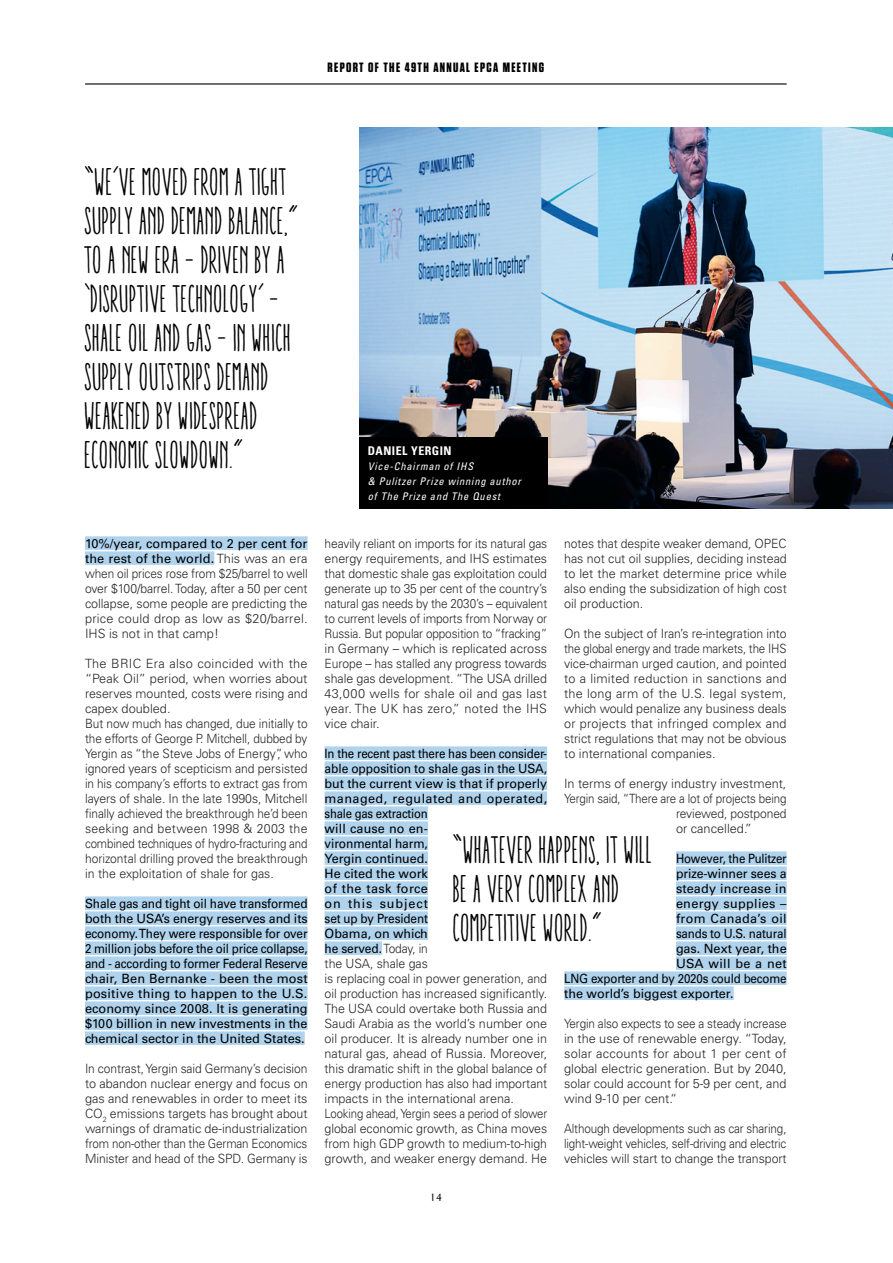
<style>
.page{position:relative;width:893px;height:1263px;background:#fff}
.page>*{position:absolute;margin:0;border:0;box-sizing:border-box;transform-origin:0 0}
.QUOTE{font:ultra-condensed 39px/39px "Aracne";letter-spacing:.01em;color:#000}
.t1{font:700 13.5px "Tungsten";letter-spacing:.1em;color:#000}
.BODY{font:300 12.75px/15px "Univers LT Std";color:#272728;text-align:justify;scale:.94 1}
.BODY-2{font:300 12.75px/15px "Univers LT Std";color:#272728;text-align:justify;scale:.95 1}
.BODY-3{font:300 12.75px/15px "Univers LT Std";color:#272728;text-align:justify;scale:.93 1}
.BODY-4{font:300 12.75px/15px "Univers LT Std";color:#272728;text-align:justify}
.BODY-5{font:12.75px/15px "Univers LT Std";color:#000;text-align:justify;scale:.93 1}
.BODY-6{font:300 12.75px/15px "Univers LT Std";color:#272728;text-align:justify;scale:.92 1}
.BODY-7{font:300 12.75px/15px "Univers LT Std";color:#272728;text-align:justify;scale:.96 1}
.BODY-8{font:300 12.75px/15px "Univers LT Std";color:#272728;text-align:justify;scale:.9 1}
.BODY-9{font:12.75px "Univers LT Std";color:#000}
.BODY-10{font:12.75px "Univers LT Std";color:#000;scale:.91 1}
.BODY-11{font:12.75px "Univers LT Std";letter-spacing:.025em;color:#000}
.BODY-12{font:300 12.75px "Univers LT Std";color:#272728;scale:.91 1}
.BODY-13{font:12.75px "Univers LT Std";color:#000;scale:.9 1}
.BODY-14{font:12.75px "Univers LT Std";color:#000;scale:.96 1}
.INTERTITLE_copy{font:700 condensed 12px "Univers LT Std";letter-spacing:.04em;color:#fff}
.adress_company{font:italic condensed 10.5px/15px "Univers LT Std";letter-spacing:.075em;color:#fff}
.t2{font:10.5px "Cheltenham BT";color:#000}
.s1{font-weight:400;color:#000}
</style>
<div class="page">
<hr style="left:85px;top:83px;width:702px;height:2px;background:#000">
<div style="left:85px;top:536px;width:223px;height:14px;background:#afd2ed"></div>
<div style="left:85px;top:551px;width:129px;height:14px;background:#afd2ed"></div>
<div style="left:85px;top:896px;width:223px;height:14px;background:#afd2ed"></div>
<div style="left:85px;top:911px;width:223px;height:14px;background:#afd2ed"></div>
<div style="left:85px;top:926px;width:223px;height:14px;background:#afd2ed"></div>
<div style="left:85px;top:941px;width:223px;height:14px;background:#afd2ed"></div>
<div style="left:85px;top:956px;width:223px;height:14px;background:#afd2ed"></div>
<div style="left:85px;top:971px;width:223px;height:14px;background:#afd2ed"></div>
<div style="left:85px;top:986px;width:223px;height:14px;background:#afd2ed"></div>
<div style="left:85px;top:1001px;width:223px;height:14px;background:#afd2ed"></div>
<div style="left:85px;top:1016px;width:223px;height:14px;background:#afd2ed"></div>
<div style="left:85px;top:1031px;width:220px;height:14px;background:#afd2ed"></div>
<div style="left:325px;top:746px;width:222px;height:14px;background:#afd2ed"></div>
<div style="left:325px;top:761px;width:222px;height:14px;background:#afd2ed"></div>
<div style="left:325px;top:776px;width:222px;height:14px;background:#afd2ed"></div>
<div style="left:325px;top:791px;width:222px;height:14px;background:#afd2ed"></div>
<div style="left:325px;top:806px;width:103px;height:14px;background:#afd2ed"></div>
<div style="left:325px;top:821px;width:103px;height:14px;background:#afd2ed"></div>
<div style="left:325px;top:836px;width:103px;height:14px;background:#afd2ed"></div>
<div style="left:325px;top:851px;width:103px;height:14px;background:#afd2ed"></div>
<div style="left:325px;top:866px;width:103px;height:14px;background:#afd2ed"></div>
<div style="left:325px;top:881px;width:103px;height:14px;background:#afd2ed"></div>
<div style="left:325px;top:896px;width:103px;height:14px;background:#afd2ed"></div>
<div style="left:325px;top:911px;width:103px;height:14px;background:#afd2ed"></div>
<div style="left:325px;top:926px;width:103px;height:14px;background:#afd2ed"></div>
<div style="left:325px;top:941px;width:57px;height:14px;background:#afd2ed"></div>
<div style="left:676px;top:851px;width:111px;height:14px;background:#afd2ed"></div>
<div style="left:676px;top:866px;width:111px;height:14px;background:#afd2ed"></div>
<div style="left:676px;top:881px;width:111px;height:14px;background:#afd2ed"></div>
<div style="left:676px;top:896px;width:111px;height:14px;background:#afd2ed"></div>
<div style="left:676px;top:911px;width:111px;height:14px;background:#afd2ed"></div>
<div style="left:676px;top:926px;width:111px;height:14px;background:#afd2ed"></div>
<div style="left:676px;top:941px;width:111px;height:14px;background:#afd2ed"></div>
<div style="left:676px;top:956px;width:111px;height:14px;background:#afd2ed"></div>
<div style="left:564px;top:971px;width:223px;height:14px;background:#afd2ed"></div>
<div style="left:564px;top:986px;width:170px;height:14px;background:#afd2ed"></div>
<img style="left:359px;top:128px;width:534px;height:380px">
<div style="left:359px;top:437px;width:189px;height:71px;background:#000"></div>
<p class="t1" style="left:328px;top:61px;width:218px">REPORT OF THE 49TH ANNUAL EPCA MEETING</p>
<p class="QUOTE" style="left:85px;top:163px;width:216px">“WE’VE MOVED FROM A TIGHT<br>SUPPLY AND DEMAND BALANCE,”<br>TO A NEW ERA – DRIVEN BY A ‘DISRUPTIVE TECHNOLOGY’ –<br>SHALE OIL AND GAS – IN WHICH<br>SUPPLY OUTSTRIPS DEMAND<br>WEAKENED BY WIDESPREAD<br>ECONOMIC SLOWDOWN.”</p>
<p class="BODY-4" style="left:85px;top:536px;width:224px"><span class="s1">10%/year, compared to 2 per cent for the rest of the world.</span> This was an era when oil prices rose from $25/barrel to well over $100/barrel. Today, after a 50 per cent collapse, some people are predicting the price could drop as low as $20/barrel.<br>IHS is not in that camp!</p>
<p class="BODY-4" style="left:85px;top:656px;width:224px">The BRIC Era also coincided with the “Peak Oil” period, when worries about reserves mounted, costs were rising and capex doubled.</p>
<p class="BODY-3" style="left:85px;top:716px;width:241px">But now much has changed, due initially to the efforts of George P. Mitchell, dubbed by Yergin as “the Steve Jobs of Energy”, who ignored years of scepticism and persisted in his company’s efforts to extract gas from layers of shale. In the late 1990s, Mitchell finally achieved the breakthrough he’d been seeking and between 1998 &amp; 2003 the combined techniques of hydro-fracturing and horizontal drilling proved the breakthrough in the exploitation of shale for gas.</p>
<p class="BODY-5" style="left:85px;top:896px;width:241px">Shale gas and tight oil have transformed both the USA’s energy reserves and its economy. They were responsible for over 2 million jobs before the oil price collapse, and - according to former Federal Reserve chair, Ben Bernanke - been the most positive thing to happen to the U.S. economy since 2008. It is generating $100 billion in new investments in the chemical sector in the United States.</p>
<p class="BODY-2" style="left:85px;top:1061px;width:236px">In contrast, Yergin said Germany’s decision to abandon nuclear energy and focus on gas and renewables in order to meet its CO<sub>2</sub> emissions targets has brought about warnings of dramatic de-industrialization from non-other than the German Economics Minister and head of the SPD. Germany is</p>
<p class="INTERTITLE_copy" style="left:368px;top:443px;width:85px">DANIEL YERGIN</p>
<p class="adress_company" style="left:368px;top:458px;width:155px">Vice-Chairman of IHS<br>&amp; Pulitzer Prize winning author of The Prize and The Quest</p>
<p class="BODY-2" style="left:564px;top:536px;width:236px">notes that despite weaker demand, OPEC has not cut oil supplies, deciding instead to let the market determine price while also ending the subsidization of high cost oil production.</p>
<p class="BODY-7" style="left:564px;top:626px;width:233px">On the subject of Iran’s re-integration into the global energy and trade markets, the IHS vice-chairman urged caution, and pointed to a limited reduction in sanctions and the long arm of the U.S. legal system, which would penalize any business deals or projects that infringed complex and strict regulations that may not be obvious to international companies.</p>
<p class="BODY-4" style="left:564px;top:776px;width:224px">In terms of energy industry investment,</p>
<p class="BODY-12" style="left:564px;top:790px;width:246px">Yergin said, “There are a lot of projects being</p>
<p class="BODY-2" style="left:676px;top:806px;width:118px">reviewed, postponed</p>
<p class="BODY-4" style="left:676px;top:821px;width:77px">or cancelled.”</p>
<p class="BODY-13" style="left:676px;top:850px;width:124px">However, the Pulitzer</p>
<p class="BODY-14" style="left:676px;top:865px;width:117px">prize-winner sees a</p>
<p class="BODY-9" style="left:676px;top:880px;width:112px">steady increase in</p>
<p class="BODY-11" style="left:676px;top:895px;width:112px">energy supplies –</p>
<p class="BODY-11" style="left:676px;top:910px;width:112px">from Canada’s oil</p>
<p class="BODY-10" style="left:676px;top:925px;width:123px">sands to U.S. natural</p>
<p class="BODY-9" style="left:676px;top:940px;width:112px">gas. Next year, the</p>
<p class="BODY-11" style="left:676px;top:955px;width:112px">USA will be a net</p>
<p class="BODY-10" style="left:564px;top:970px;width:246px">LNG exporter and by 2020s could become</p>
<p class="BODY-9" style="left:564px;top:985px;width:171px">the world’s biggest exporter.</p>
<p class="BODY-6" style="left:564px;top:1016px;width:243px">Yergin also expects to see a steady increase in the use of renewable energy. “Today, solar accounts for about 1 per cent of global electric generation. But by 2040, solar could account for 5-9 per cent, and wind 9-10 per cent.“</p>
<p class="BODY-6" style="left:564px;top:1121px;width:243px">Although developments such as car sharing, light-weight vehicles, self-driving and electric vehicles will start to change the transport</p>
<p class="BODY" style="left:325px;top:536px;width:238px">heavily reliant on imports for its natural gas energy requirements, and IHS estimates that domestic shale gas exploitation could generate up to 35 per cent of the country’s natural gas needs by the 2030’s – equivalent to current levels of imports from Norway or Russia. But popular opposition to “fracking” in Germany – which is replicated across Europe – has stalled any progress towards shale gas development. “The USA drilled 43,000 wells for shale oil and gas last year. The UK has zero,” noted the IHS vice chair.</p>
<p class="BODY" style="left:325px;top:746px;width:238px;text-align:left"><span class="s1">In the recent past there has been consider&shy;able opposition to shale gas in the USA, but the current view is that if properly managed, regulated and operated, shale gas extraction<br>will cause no en-<br>vironmental harm,<br>Yergin continued.<br>He cited the work<br>of the task force<br>on this subject<br>set up by President<br>Obama, on which<br>he served.</span> Today, in<br>the USA, shale gas<br>is replacing coal in power generation, and oil production has increased significantly.<br>The USA could overtake both Russia and<br>Saudi Arabia as the world’s number one oil producer. It is already number one in natural gas, ahead of Russia. Moreover, this dramatic shift in the global balance of energy production has also had important impacts in the international arena.</p>
<p class="BODY-8" style="left:325px;top:1106px;width:249px">Looking ahead, Yergin sees a period of slower global economic growth, as China moves from high GDP growth to medium-to-high growth, and weaker energy demand. He</p>
<p class="QUOTE" style="left:453px;top:830px;width:201px">“WHATEVER HAPPENS, IT WILL<br>BE A VERY COMPLEX AND<br>COMPETITIVE WORLD.”</p>
<p class="t2" style="left:430px;top:1190px;width:13px">14</p>
</div>
